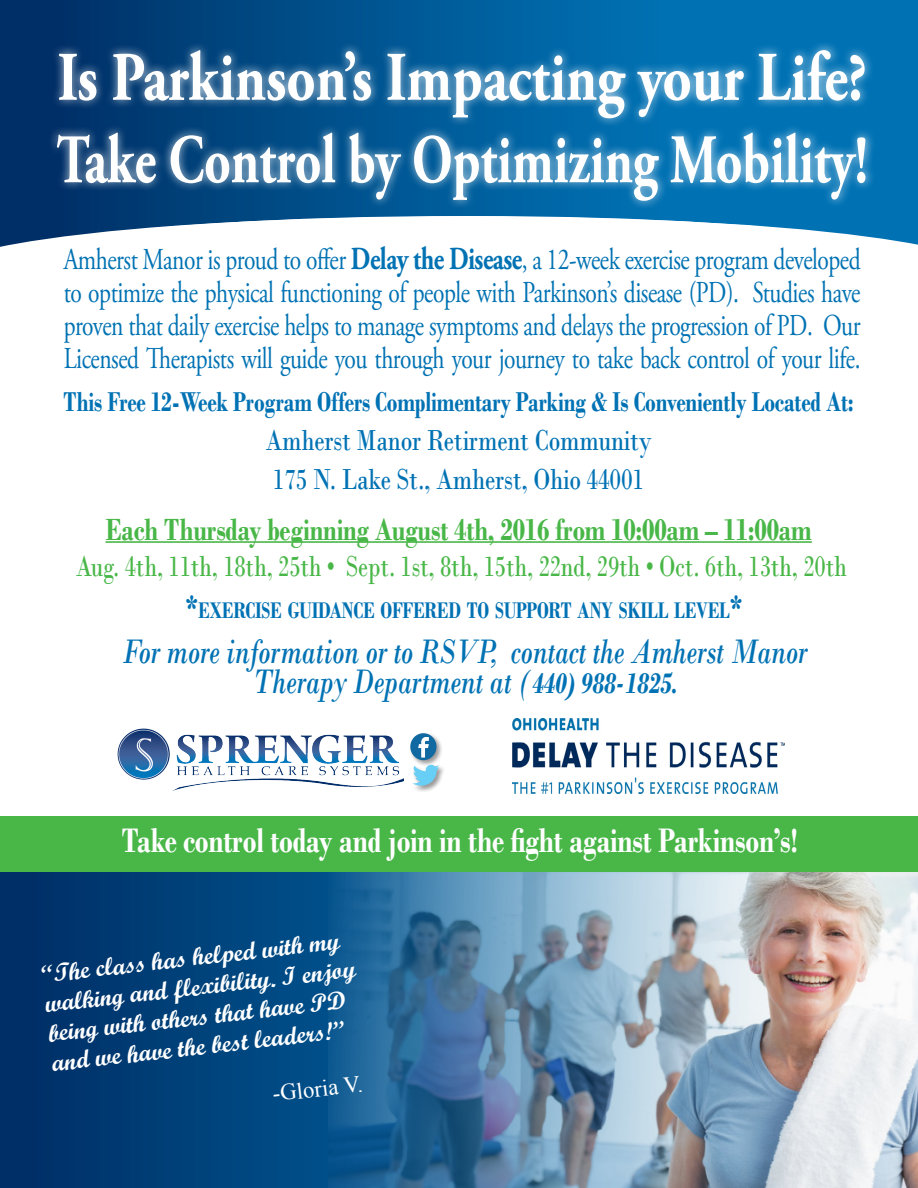
<style>
.page{position:relative;width:918px;height:1188px;background:#fff}
.page>*{position:absolute;margin:0;border:0;box-sizing:border-box;transform-origin:0 0}
.t1{font:700 69.3px "Adobe Garamond Pro";color:#fff;scale:.75 1}
.t2{font:700 69.3px "Adobe Garamond Pro";color:#fff;scale:.82 1}
.t3{font:italic 35.7px "Bodoni";letter-spacing:-.01em;color:#0072b4;scale:.79 1}
.t4{font:700 35.7px "Bodoni";letter-spacing:-.01em;color:#fff;scale:.79 1}
.t5{font:700 32.1px "Bodoni";letter-spacing:-.01em;color:#49b748;scale:.79 1}
.t6{font:30.3px/33px "Adobe Garamond Pro";letter-spacing:-.02em;color:#0072b3;text-align:justify;scale:.77 1}
.t7{font:30.3px "Bodoni";letter-spacing:-.01em;color:#49b748;scale:.76 1}
.t8{font:30.3px "Bodoni";letter-spacing:-.01em;color:#0072b4;scale:.79 1}
.t9{font:700 28.5px "Bodoni";letter-spacing:-.01em;color:#0072b4;scale:.76 1}
.t10{font:24.75px "Script MT Bold";color:#fff}
.t11{font:700 23.7px "Bodoni";letter-spacing:-.015em;color:#0072b4;scale:.76 1}
.t12{font:22.8px "Times New Roman";color:#fff}
.s1{font-weight:700;font-size:32.1px}
.s2{font-size:33.9px}
.s3{font-weight:700;font-size:30.3px}
</style>
<div class="page">
<svg style="left:0;top:0;width:918px;height:214px;background:#005593"></svg>
<svg style="left:0;top:214px;width:918px;height:33px"></svg>
<div style="left:48px;top:41px;width:827px;height:169px;background:#fff;opacity:.75"></div>
<div style="left:409px;top:732px;width:34px;height:35px;background:#231f20;opacity:.45"></div>
<div style="left:410px;top:733px;width:27px;height:27px;background:#1169a2;border-radius:50%"></div>
<svg style="left:418px;top:737px;width:11px;height:21px"></svg>
<div style="left:412px;top:764px;width:34px;height:29px;background:#231f20;opacity:.45"></div>
<svg style="left:413px;top:765px;width:26px;height:21px"></svg>
<img style="left:117px;top:728px;width:287px;height:62px">
<img style="left:512px;top:719px;width:273px;height:74px">
<hr style="left:106px;top:541px;width:706px;height:2px;background:#49b748">
<svg style="left:0;top:872px;width:328px;height:316px;background:#003e76"></svg>
<img style="left:328px;top:872px;width:590px;height:316px">
<div style="left:0;top:816px;width:918px;height:56px;background:#49b748"></div>
<p class="t2" style="left:57px;top:37px;width:989px">Is Parkinson’s Impacting your Life?</p>
<p class="t1" style="left:56px;top:120px;width:1083px">Take Control by Optimizing Mobility!</p>
<p class="t6" style="left:64px;top:244px;width:1037px">Amherst Manor is proud to offer <span class="s1">Delay the Disease</span>, a 12-week exercise program developed to optimize the physical functioning of people with Parkinson’s disease (PD). Studies have proven that daily exercise helps to manage symptoms and delays the progression of PD. Our Licensed Therapists will guide you through your journey to take back control of your life.</p>
<p class="t9" style="left:63px;top:384px;width:1042px">This Free 12-Week Program Offers Complimentary Parking &amp; Is Conveniently Located At:</p>
<p class="t8" style="left:265px;top:422px;width:491px">Amherst Manor Retirment Community</p>
<p class="t8" style="left:273px;top:461px;width:472px">175 N. Lake St., Amherst, Ohio 44001</p>
<p class="t5" style="left:106px;top:510px;width:895px">Each Thursday beginning August 4th, 2016 from 10:00am – 11:00am</p>
<p class="t7" style="left:76px;top:548px;width:1016px">Aug. 4th, 11th, 18th, 25th • Sept. 1st, 8th, 15th, 22nd, 29th • Oct. 6th, 13th, 20th</p>
<p class="t11" style="left:186px;top:597px;width:734px"><span class="s2">*</span>EXERCISE GUIDANCE OFFERED TO SUPPORT ANY SKILL LEVEL<span class="s2">*</span></p>
<p class="t3" style="left:123px;top:631px;width:869px">For more information or to RSVP, contact the Amherst Manor</p>
<p class="t3" style="left:253px;top:661px;width:539px">Therapy Department at (<span class="s3">440) 988-1825.</span></p>
<p class="t4" style="left:122px;top:819px;width:857px">Take control today and join in the fight against Parkinson’s!</p>
<p class="t10" style="left:40px;top:960px;width:301px;rotate:-7deg">“The class has helped with my</p>
<p class="t10" style="left:43px;top:990px;width:314px;rotate:-7deg">walking and flexibility. I enjoy</p>
<p class="t10" style="left:47px;top:1019px;width:300px;rotate:-7deg">being with others that have PD</p>
<p class="t10" style="left:50px;top:1049px;width:296px;rotate:-7deg">and we have the best leaders!”</p>
<p class="t12" style="left:271px;top:1078px;width:92px;rotate:-6deg">-Gloria V.</p>
</div>
